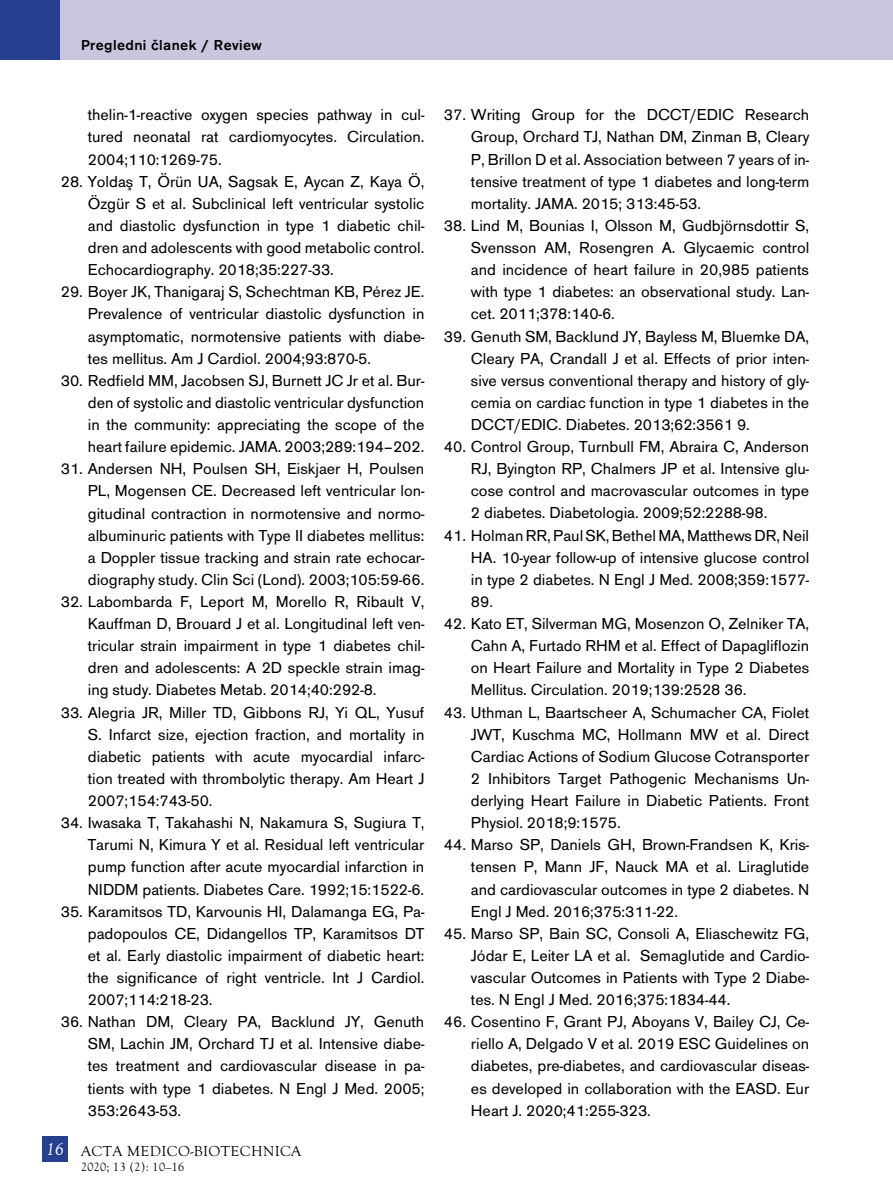
<style>
.page{position:relative;width:893px;height:1191px;background:#fff}
.page>*{position:absolute;margin:0;border:0;box-sizing:border-box;transform-origin:0 0}
.t1{font:italic 18px "Goudy Old Sty TCE";color:#fff}
.t2{font:16.5px/22px "Accius TCE";color:#000;text-align:justify}
.t3{font:500 15px "Accius TCE";letter-spacing:.025em;color:#000}
.t4{font:15px "Goudy Old Sty TCE";letter-spacing:.025em;color:#000}
.t5{font:12px "MM Goudy";letter-spacing:.025em;color:#000}
</style>
<div class="page">
<div style="left:42px;top:1135px;width:26px;height:26px;background:#25408f"></div>
<div style="left:60px;top:0;width:833px;height:60px;background:#c8c7df"></div>
<div style="left:0;top:0;width:60px;height:60px;background:#25408f"></div>
<p class="t3" style="left:81px;top:36px;width:182px">Pregledni članek / Review</p>
<p class="t2" style="left:88px;top:104px;width:338px">thelin-1-reactive oxygen species pathway in cul&shy;tured neonatal rat cardiomyocytes. Circulation.<br>2004;110:1269-75.</p>
<p class="t2" style="left:88px;top:170px;width:338px;text-indent:-27px">28. Yoldaş T, Örün UA, Sagsak E, Aycan Z, Kaya Ö, Özgür S et al. Subclinical left ventricular systolic and diastolic dysfunction in type 1 diabetic chil&shy;dren and adolescents with good metabolic control.<br>Echocardiography. 2018;35:227-33.</p>
<p class="t2" style="left:88px;top:281px;width:338px;text-indent:-27px">29. Boyer JK, Thanigaraj S, Schechtman KB, Pérez JE.<br>Prevalence of ventricular diastolic dysfunction in asymptomatic, normotensive patients with diabe&shy;tes mellitus. Am J Cardiol. 2004;93:870-5.</p>
<p class="t2" style="left:88px;top:369px;width:338px;text-indent:-27px">30. Redfield MM, Jacobsen SJ, Burnett JC Jr et al. Bur&shy;den of systolic and diastolic ventricular dysfunction in the community: appreciating the scope of the heart failure epidemic. JAMA. 2003;289:194–202.</p>
<p class="t2" style="left:88px;top:458px;width:338px;text-indent:-27px">31. Andersen NH, Poulsen SH, Eiskjaer H, Poulsen PL, Mogensen CE. Decreased left ventricular lon&shy;gitudinal contraction in normotensive and normo&shy;albuminuric patients with Type II diabetes mellitus: a Doppler tissue tracking and strain rate echocar&shy;diography study. Clin Sci (Lond). 2003;105:59-66.</p>
<p class="t2" style="left:88px;top:591px;width:338px;text-indent:-27px">32. Labombarda F, Leport M, Morello R, Ribault V, Kauffman D, Brouard J et al. Longitudinal left ven&shy;tricular strain impairment in type 1 diabetes chil&shy;dren and adolescents: A 2D speckle strain imag&shy;ing study. Diabetes Metab. 2014;40:292-8.</p>
<p class="t2" style="left:88px;top:701px;width:338px;text-indent:-27px">33. Alegria JR, Miller TD, Gibbons RJ, Yi QL, Yusuf S. Infarct size, ejection fraction, and mortality in diabetic patients with acute myocardial infarc&shy;tion treated with thrombolytic therapy. Am Heart J 2007;154:743-50.</p>
<p class="t2" style="left:88px;top:812px;width:338px;text-indent:-27px">34. Iwasaka T, Takahashi N, Nakamura S, Sugiura T, Tarumi N, Kimura Y et al. Residual left ventricular pump function after acute myocardial infarction in NIDDM patients. Diabetes Care. 1992;15:1522-6.</p>
<p class="t2" style="left:88px;top:900px;width:338px;text-indent:-27px">35. Karamitsos TD, Karvounis HI, Dalamanga EG, Pa&shy;padopoulos CE, Didangellos TP, Karamitsos DT et al. Early diastolic impairment of diabetic heart: the significance of right ventricle. Int J Cardiol.<br>2007;114:218-23.</p>
<p class="t2" style="left:88px;top:1011px;width:338px;text-indent:-27px">36. Nathan DM, Cleary PA, Backlund JY, Genuth SM, Lachin JM, Orchard TJ et al. Intensive diabe&shy;tes treatment and cardiovascular disease in pa&shy;tients with type 1 diabetes. N Engl J Med. 2005; 353:2643-53.</p>
<p class="t1" style="left:46px;top:1138px;width:19px">16</p>
<p class="t4" style="left:81px;top:1143px;width:222px">ACTA MEDICO-BIOTECHNICA</p>
<p class="t5" style="left:81px;top:1159px;width:105px">2020; 13 (2): 10–16</p>
<p class="t2" style="left:471px;top:104px;width:340px;text-indent:-27px">37. Writing Group for the DCCT/EDIC Research Group, Orchard TJ, Nathan DM, Zinman B, Cleary P, Brillon D et al. Association between 7 years of in&shy;tensive treatment of type 1 diabetes and long-term mortality. JAMA. 2015; 313:45-53.</p>
<p class="t2" style="left:471px;top:215px;width:340px;text-indent:-27px">38. Lind M, Bounias I, Olsson M, Gudbjörnsdottir S, Svensson AM, Rosengren A. Glycaemic control and incidence of heart failure in 20,985 patients with type 1 diabetes: an observational study. Lan&shy;cet. 2011;378:140-6.</p>
<p class="t2" style="left:471px;top:325px;width:340px;text-indent:-27px">39. Genuth SM, Backlund JY, Bayless M, Bluemke DA, Cleary PA, Crandall J et al. Effects of prior inten&shy;sive versus conventional therapy and history of gly&shy;cemia on cardiac function in type 1 diabetes in the DCCT/EDIC. Diabetes. 2013;62:3561‐9.</p>
<p class="t2" style="left:471px;top:436px;width:340px;text-indent:-27px">40. Control Group, Turnbull FM, Abraira C, Anderson RJ, Byington RP, Chalmers JP et al. Intensive glu&shy;cose control and macrovascular outcomes in type 2 diabetes. Diabetologia. 2009;52:2288-98.</p>
<p class="t2" style="left:471px;top:524px;width:340px;text-indent:-27px">41. Holman RR, Paul SK, Bethel MA, Matthews DR, Neil HA. 10-year follow-up of intensive glucose control in type 2 diabetes. N Engl J Med. 2008;359:1577- 89.</p>
<p class="t2" style="left:471px;top:613px;width:340px;text-indent:-27px">42. Kato ET, Silverman MG, Mosenzon O, Zelniker TA, Cahn A, Furtado RHM et al. Effect of Dapagliflozin on Heart Failure and Mortality in Type 2 Diabetes Mellitus. Circulation. 2019;139:2528‐36.</p>
<p class="t2" style="left:471px;top:701px;width:340px;text-indent:-27px">43. Uthman L, Baartscheer A, Schumacher CA, Fiolet JWT, Kuschma MC, Hollmann MW et al. Direct Cardiac Actions of Sodium Glucose Cotransporter 2 Inhibitors Target Pathogenic Mechanisms Un&shy;derlying Heart Failure in Diabetic Patients. Front Physiol. 2018;9:1575.</p>
<p class="t2" style="left:471px;top:834px;width:340px;text-indent:-27px">44. Marso SP, Daniels GH, Brown-Frandsen K, Kris&shy;tensen P, Mann JF, Nauck MA et al. Liraglutide and cardiovascular outcomes in type 2 diabetes. N Engl J Med. 2016;375:311-22.</p>
<p class="t2" style="left:471px;top:922px;width:340px;text-indent:-27px">45. Marso SP, Bain SC, Consoli A, Eliaschewitz FG, Jódar E, Leiter LA et al. Semaglutide and Cardio&shy;vascular Outcomes in Patients with Type 2 Diabe&shy;tes. N Engl J Med. 2016;375:1834-44.</p>
<p class="t2" style="left:471px;top:1011px;width:340px;text-indent:-27px">46. Cosentino F, Grant PJ, Aboyans V, Bailey CJ, Ce&shy;riello A, Delgado V et al. 2019 ESC Guidelines on diabetes, pre-diabetes, and cardiovascular diseas&shy;es developed in collaboration with the EASD. Eur Heart J. 2020;41:255-323.</p>
</div>
